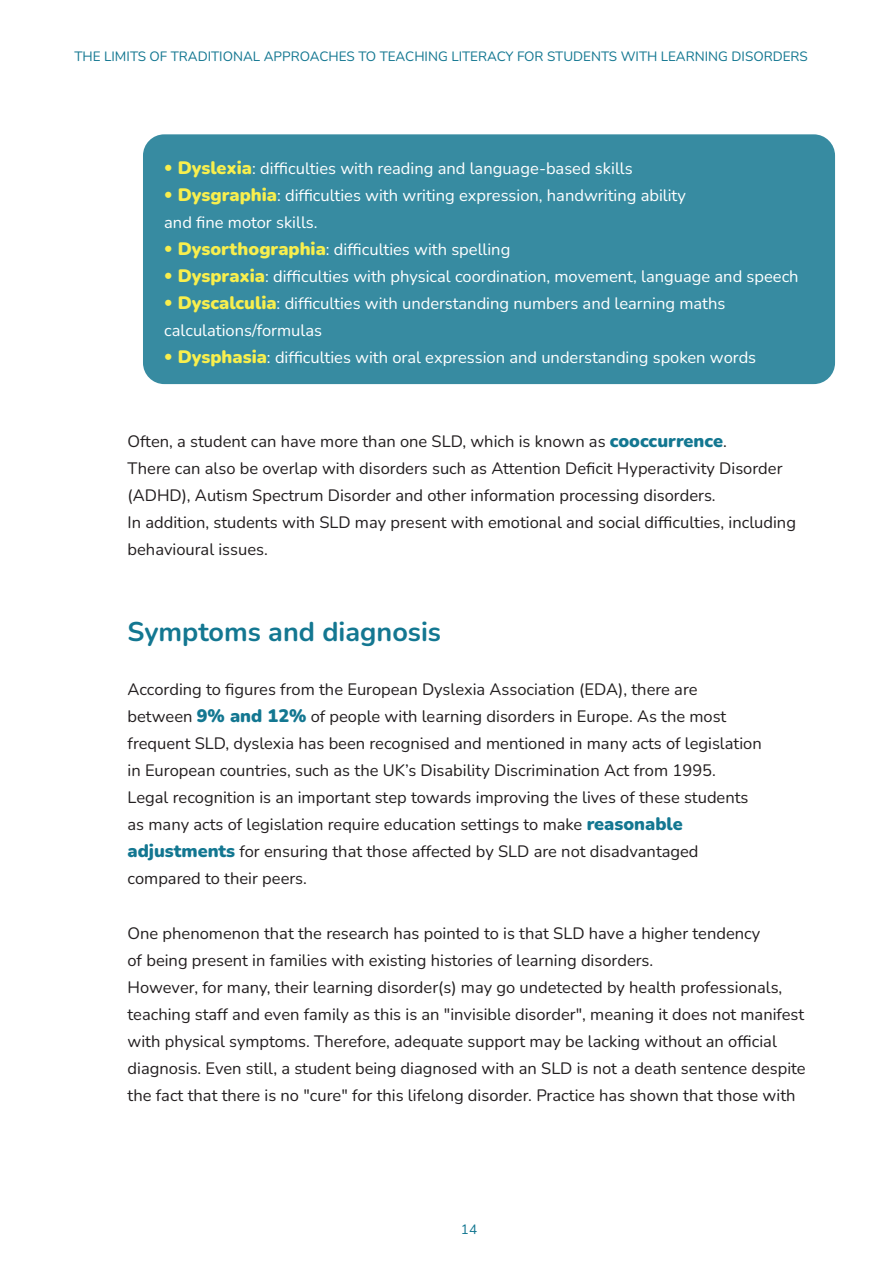
<style>
.page{position:relative;width:893px;height:1263px;background:#fff}
.page>*{position:absolute;margin:0;border:0;box-sizing:border-box;transform-origin:0 0}
.Categories{font:700 27px "Nunito";color:#137791}
.Current_text{font:16.5px/27px "Nunito";color:#231f20}
.t1{font:16.5px/27px "Nunito";color:#fff}
.t2{font:13.5px "Nunito";color:#137791}
.s1{font-family:"Museo Sans Rounded 300";font-size:18px;color:#f7ec2e}
.s2{font-weight:900;font-size:18px;color:#f7ec2e}
.s3{font-weight:900;font-size:18px;color:#137791}
</style>
<div class="page">
<div style="left:143px;top:134px;width:692px;height:250px;background:#378ba1;border-radius:21px"></div>
<p class="t2" style="left:74px;top:47px;width:735px">THE LIMITS OF TRADITIONAL APPROACHES TO TEACHING LITERACY FOR STUDENTS WITH LEARNING DISORDERS</p>
<p class="t1" style="left:164px;top:154px;width:636px"><span class="s1">∞</span> <span class="s2">Dyslexia</span>: difficulties with reading and language-based skills<br><span class="s1">∞</span> <span class="s2">Dysgraphia</span>: difficulties with writing expression, handwriting ability<br>and fine motor skills.<br><span class="s1">∞</span> <span class="s2">Dysorthographia</span>: difficulties with spelling<br><span class="s1">∞</span> <span class="s2">Dyspraxia</span>: difficulties with physical coordination, movement, language and speech <span class="s1">∞</span> <span class="s2">Dyscalculia</span>: difficulties with understanding numbers and learning maths calculations/formulas<br><span class="s1">∞</span> <span class="s2">Dysphasia</span>: difficulties with oral expression and understanding spoken words</p>
<p class="Current_text" style="left:128px;top:427px;width:601px">Often, a student can have more than one SLD, which is known as <span class="s3">cooccurrence</span>.</p>
<p class="Current_text" style="left:128px;top:454px;width:656px">There can also be overlap with disorders such as Attention Deficit Hyperactivity Disorder (ADHD), Autism Spectrum Disorder and other information processing disorders.</p>
<p class="Current_text" style="left:128px;top:508px;width:670px">In addition, students with SLD may present with emotional and social difficulties, including behavioural issues.</p>
<p class="Categories" style="left:128px;top:613px;width:315px">Symptoms and diagnosis</p>
<p class="Current_text" style="left:128px;top:676px;width:572px">According to figures from the European Dyslexia Association (EDA), there are</p>
<p class="Current_text" style="left:128px;top:703px;width:600px">between <span class="s3">9% and 12%</span> of people with learning disorders in Europe. As the most</p>
<p class="Current_text" style="left:128px;top:730px;width:636px">frequent SLD, dyslexia has been recognised and mentioned in many acts of legislation</p>
<p class="Current_text" style="left:128px;top:757px;width:590px">in European countries, such as the UK’s Disability Discrimination Act from 1995.</p>
<p class="Current_text" style="left:128px;top:784px;width:622px">Legal recognition is an important step towards improving the lives of these students</p>
<p class="Current_text" style="left:128px;top:811px;width:557px">as many acts of legislation require education settings to make <span class="s3">reasonable</span></p>
<p class="Current_text" style="left:128px;top:838px;width:572px"><span class="s3">adjustments</span> for ensuring that those affected by SLD are not disadvantaged</p>
<p class="Current_text" style="left:128px;top:865px;width:181px">compared to their peers.</p>
<p class="Current_text" style="left:128px;top:919px;width:634px">One phenomenon that the research has pointed to is that SLD have a higher tendency</p>
<p class="Current_text" style="left:128px;top:946px;width:527px">of being present in families with existing histories of learning disorders.</p>
<p class="Current_text" style="left:128px;top:973px;width:680px">However, for many, their learning disorder(s) may go undetected by health professionals, teaching staff and even family as this is an "invisible disorder", meaning it does not manifest with physical symptoms. Therefore, adequate support may be lacking without an official diagnosis. Even still, a student being diagnosed with an SLD is not a death sentence despite the fact that there is no "cure" for this lifelong disorder. Practice has shown that those with</p>
<p class="t2" style="left:461px;top:1220px;width:18px">14</p>
</div>
